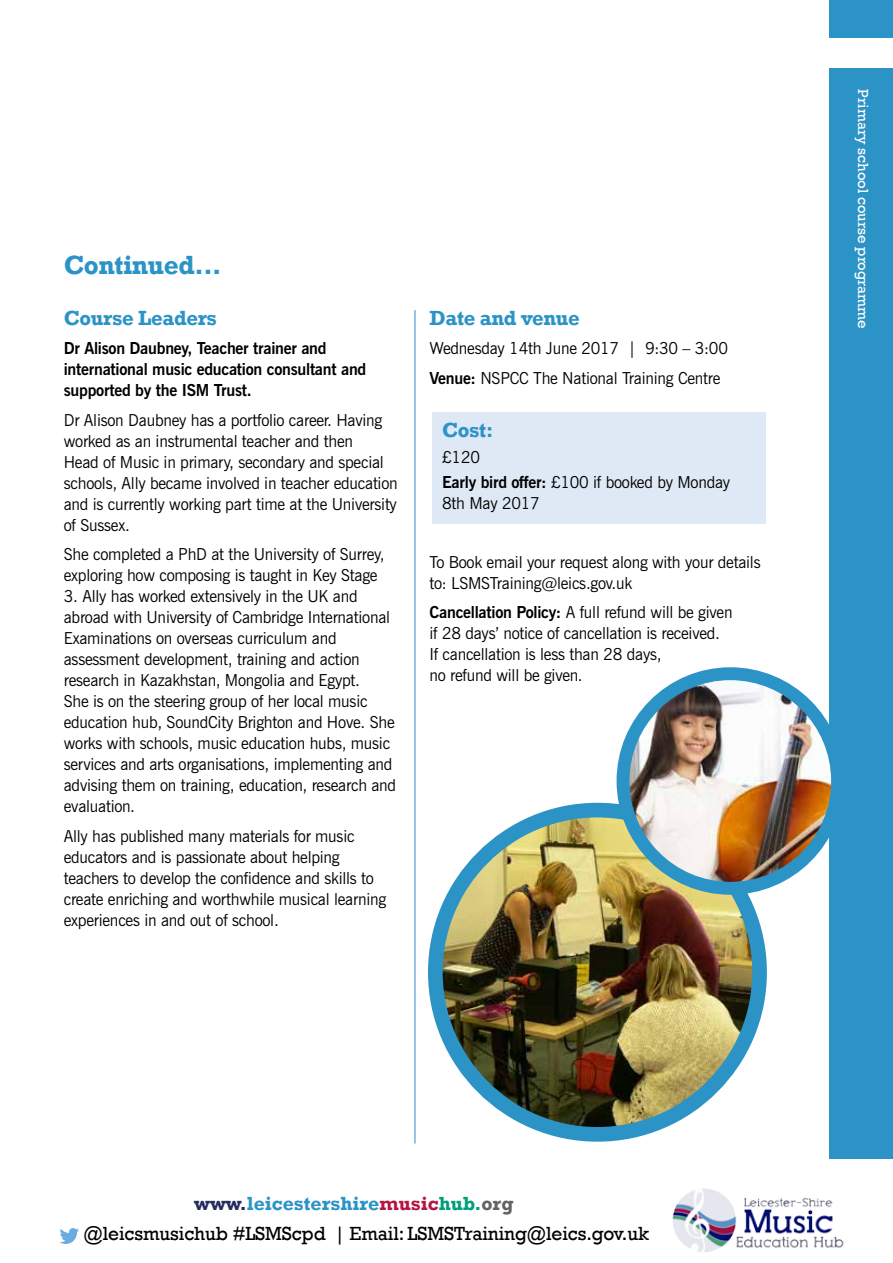
<style>
.page{position:relative;width:893px;height:1263px;background:#fff}
.page>*{position:absolute;margin:0;border:0;box-sizing:border-box;transform-origin:0 0}
.t1{font:700 27px "Rockwell";letter-spacing:-.015em;color:#2b93c6}
.t2{font:700 21px "Rockwell";letter-spacing:-.015em;color:#2b93c6}
.t3{font:19.5px "Rockwell";letter-spacing:-.005em;color:#000}
.t4{font:700 19.5px "Rockwell";color:#2b93c6}
.t5{font:16.5px/21px "News Gothic BT";letter-spacing:-.015em;color:#000}
.t6{font:700 16.5px/21px "News Gothic BT";letter-spacing:-.015em;color:#000}
.t7{font:15px "Rockwell";color:#fff}
.s1{font-weight:700}
.s2{color:#252c5e}
.s3{color:#b51543}
.s4{color:#009f78}
.s5{color:#646363}
</style>
<div class="page">
<div style="left:829px;top:0;width:64px;height:1159px;background:#2b93c6"></div>
<div style="left:827px;top:38px;width:66px;height:29px;background:#fff"></div>
<div style="left:432px;top:412px;width:333px;height:112px;background:#dee9f5"></div>
<hr style="left:415px;top:310px;width:1px;height:833px;background:#2b93c6">
<img style="left:435px;top:816px;width:324px;height:317px">
<div style="left:428px;top:803px;width:339px;height:339px;border:15px solid #2b93c6;border-radius:50%"></div>
<img style="left:624px;top:674px;width:206px;height:214px">
<div style="left:617px;top:667px;width:227px;height:228px;border:13px solid #2b93c6;border-radius:50%"></div>
<svg style="left:60px;top:1228px;width:19px;height:16px"></svg>
<img style="left:672px;top:1189px;width:172px;height:63px">
<h1 class="t1" style="left:64px;top:248px;width:159px">Continued...</h1>
<p class="t2" style="left:64px;top:305px;width:155px">Course Leaders</p>
<p class="t6" style="left:64px;top:338px;width:304px">Dr Alison Daubney, Teacher trainer and international music education consultant and supported by the ISM Trust.</p>
<p class="t5" style="left:64px;top:409px;width:335px">Dr Alison Daubney has a portfolio career. Having worked as an instrumental teacher and then<br>Head of Music in primary, secondary and special schools, Ally became involved in teacher education and is currently working part time at the University of Sussex.</p>
<p class="t5" style="left:64px;top:544px;width:322px">She completed a PhD at the University of Surrey, exploring how composing is taught in Key Stage</p>
<p class="t5" style="left:64px;top:586px;width:334px">3. Ally has worked extensively in the UK and abroad with University of Cambridge International Examinations on overseas curriculum and assessment development, training and action research in Kazakhstan, Mongolia and Egypt.<br>She is on the steering group of her local music education hub, SoundCity Brighton and Hove. She works with schools, music education hubs, music services and arts organisations, implementing and advising them on training, education, research and evaluation.</p>
<p class="t5" style="left:64px;top:825px;width:324px">Ally has published many materials for music educators and is passionate about helping teachers to develop the confidence and skills to create enriching and worthwhile musical learning experiences in and out of school.</p>
<p class="t2" style="left:429px;top:305px;width:152px">Date and venue</p>
<p class="t5" style="left:429px;top:333px;width:300px;line-height:29.5px">Wednesday 14th June 2017 | 9:30 – 3:00<br><span class="s1">Venue:</span> NSPCC The National Training Centre</p>
<p class="t2" style="left:442px;top:418px;width:52px">Cost:</p>
<p class="t5" style="left:442px;top:444px;width:290px;line-height:25.2px">£120<br><span class="s1">Early bird offer:</span> £100 if booked by Monday</p>
<p class="t5" style="left:442px;top:492px;width:99px">8th May 2017</p>
<p class="t5" style="left:429px;top:551px;width:333px">To Book email your request along with your details to: LSMSTraining@leics.gov.uk</p>
<p class="t5" style="left:429px;top:602px;width:305px"><span class="s1">Cancellation Policy:</span> A full refund will be given if 28 days’ notice of cancellation is received.<br>If cancellation is less than 28 days,<br>no refund will be given.</p>
<p class="t7" style="left:872px;top:89px;width:241px;rotate:90deg">Primary school course programme</p>
<p class="t4" style="left:194px;top:1191px;width:321px"><span class="s2">www.</span>leicestershire<span class="s3">music</span><span class="s4">hub.</span><span class="s5">org</span></p>
<p class="t3" style="left:84px;top:1222px;width:567px">@leicsmusichub #LSMScpd | Email: LSMSTraining@leics.gov.uk</p>
</div>
